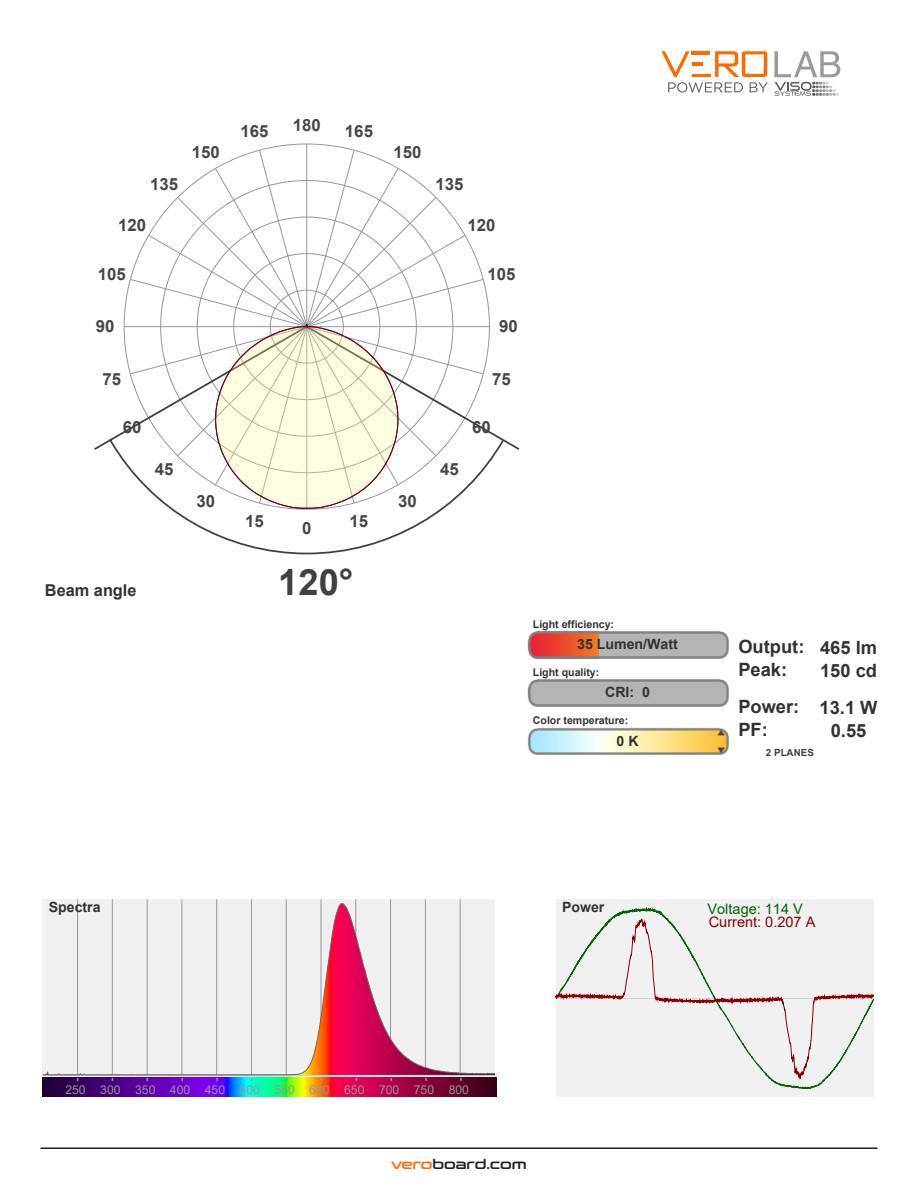
<style>
.page{position:relative;width:918px;height:1188px;background:#fff}
.page>*{position:absolute;margin:0;border:0;box-sizing:border-box;transform-origin:0 0}
.t1{font:700 36.3px "Arial";color:#404040}
.t2{font:700 24.45px "Arial";color:#323232}
.t3{font:700 18.3px/23px "Arial";color:#323232}
.t4{font:700 16.8px "Arial";color:#464646}
.t5{font:700 16.35px "Arial";color:#323232}
.t6{font:14.55px/13.5px "Arial";color:#8b0000}
.t7{font:700 14.1px "Arial";color:#323232}
.t8{font:700 14.1px "Arial";color:#323232}
.t9{font:13.5px "Conthrax Sb";color:#231f20}
.t10{font:12.15px "Arial";color:#969696}
.t11{font:700 10.65px "Arial";color:#323232}
.t12{font:700 9.75px "Arial";color:#404040}
.s1{color:#006400}
.s2{color:#ff6a00}
</style>
<div class="page">
<hr style="left:40px;top:1148px;width:838px;height:1px;background:#231f20">
<svg style="left:43px;top:899px;width:452px;height:179px;fill:#f0f0f0"></svg>
<hr style="left:77px;top:899px;width:1px;height:176px;background:#969696">
<hr style="left:112px;top:899px;width:1px;height:176px;background:#969696">
<hr style="left:147px;top:899px;width:1px;height:176px;background:#969696">
<hr style="left:182px;top:899px;width:1px;height:176px;background:#969696">
<hr style="left:216px;top:899px;width:1px;height:176px;background:#969696">
<hr style="left:251px;top:899px;width:1px;height:176px;background:#969696">
<hr style="left:286px;top:899px;width:1px;height:176px;background:#969696">
<hr style="left:321px;top:899px;width:1px;height:176px;background:#969696">
<hr style="left:355px;top:899px;width:1px;height:176px;background:#969696">
<hr style="left:390px;top:899px;width:1px;height:176px;background:#969696">
<hr style="left:425px;top:899px;width:1px;height:176px;background:#969696">
<hr style="left:460px;top:899px;width:1px;height:176px;background:#969696">
<svg style="left:42px;top:903px;width:453px;height:173px"></svg>
<img style="left:43px;top:1078px;width:453px;height:18px">
<div style="left:556px;top:899px;width:318px;height:197px;background:#f0f0f0"></div>
<svg style="left:610px;top:909px;width:216px;height:180px"></svg>
<svg style="left:555px;top:919px;width:320px;height:160px"></svg>
<hr style="left:306px;top:144px;width:1px;height:183px;background:#969696">
<svg style="left:112px;top:324px;width:390px;height:231px"></svg>
<svg style="left:501px;top:438px;width:19px;height:14px"></svg>
<svg style="left:94px;top:438px;width:19px;height:14px"></svg>
<svg style="left:129px;top:149px;width:355px;height:360px"></svg>
<img style="left:527px;top:631px;width:201px;height:27px">
<img style="left:527px;top:679px;width:201px;height:27px">
<img style="left:527px;top:727px;width:201px;height:28px">
<svg style="left:662px;top:51px;width:106px;height:42px"></svg>
<svg style="left:774px;top:51px;width:66px;height:45px"></svg>
<p class="t4" style="left:150px;top:172px;width:30px">135</p>
<p class="t4" style="left:118px;top:214px;width:30px">120</p>
<p class="t4" style="left:98px;top:262px;width:30px">105</p>
<p class="t4" style="left:192px;top:140px;width:30px">150</p>
<p class="t4" style="left:96px;top:315px;width:20px">90</p>
<p class="t4" style="left:103px;top:367px;width:20px">75</p>
<p class="t4" style="left:123px;top:415px;width:20px">60</p>
<p class="t4" style="left:155px;top:457px;width:20px">45</p>
<p class="t4" style="left:197px;top:489px;width:20px">30</p>
<p class="t5" style="left:45px;top:579px;width:93px">Beam angle</p>
<p class="t4" style="left:241px;top:120px;width:30px">165</p>
<p class="t4" style="left:293px;top:113px;width:30px">180</p>
<p class="t4" style="left:345px;top:120px;width:30px">165</p>
<p class="t4" style="left:245px;top:509px;width:20px">15</p>
<p class="t4" style="left:302px;top:516px;width:11px">0</p>
<p class="t4" style="left:350px;top:509px;width:20px">15</p>
<p class="t1" style="left:278px;top:557px;width:77px">120°</p>
<p class="t4" style="left:394px;top:140px;width:30px">150</p>
<p class="t4" style="left:398px;top:489px;width:20px">30</p>
<p class="t4" style="left:435px;top:172px;width:30px">135</p>
<p class="t2" style="left:433px;top:176px;width:77px">150 cd</p>
<p class="t4" style="left:467px;top:214px;width:30px">120</p>
<p class="t4" style="left:488px;top:262px;width:30px">105</p>
<p class="t4" style="left:499px;top:315px;width:20px">90</p>
<p class="t4" style="left:492px;top:367px;width:20px">75</p>
<p class="t4" style="left:472px;top:415px;width:20px">60</p>
<p class="t4" style="left:440px;top:457px;width:20px">45</p>
<p class="t11" style="left:533px;top:616px;width:83px">Light efficiency:</p>
<p class="t7" style="left:577px;top:635px;width:102px">35 Lumen/Watt</p>
<p class="t11" style="left:533px;top:665px;width:68px">Light quality:</p>
<p class="t7" style="left:605px;top:683px;width:46px">CRI: 0</p>
<p class="t11" style="left:533px;top:713px;width:97px">Color temperature:</p>
<p class="t7" style="left:617px;top:731px;width:23px">0 K</p>
<p class="t3" style="left:738px;top:635px;width:140px">Output: 465 lm<br>Peak:</p>
<p class="t3" style="left:738px;top:653px;width:141px;line-height:35.5px;text-align:right">150 cd<br>Power: 13.1 W</p>
<p class="t3" style="left:738px;top:718px;width:31px">PF:</p>
<p class="t3" style="left:831px;top:719px;width:37px">0.55</p>
<p class="t12" style="left:766px;top:745px;width:49px">2 PLANES</p>
<p class="t8" style="left:49px;top:897px;width:53px">Spectra</p>
<p class="t8" style="left:562px;top:897px;width:44px">Power</p>
<p class="t6" style="left:708px;top:902px;width:109px"><span class="s1">Voltage: 114 V<br></span>Current: 0.207 A</p>
<p class="t10" style="left:65px;top:1081px;width:405px">250 300 350 400 450 500 550 600 650 700 750 800</p>
<p class="t9" style="left:391px;top:1154px;width:137px"><span class="s2">vero</span>board.com</p>
</div>
